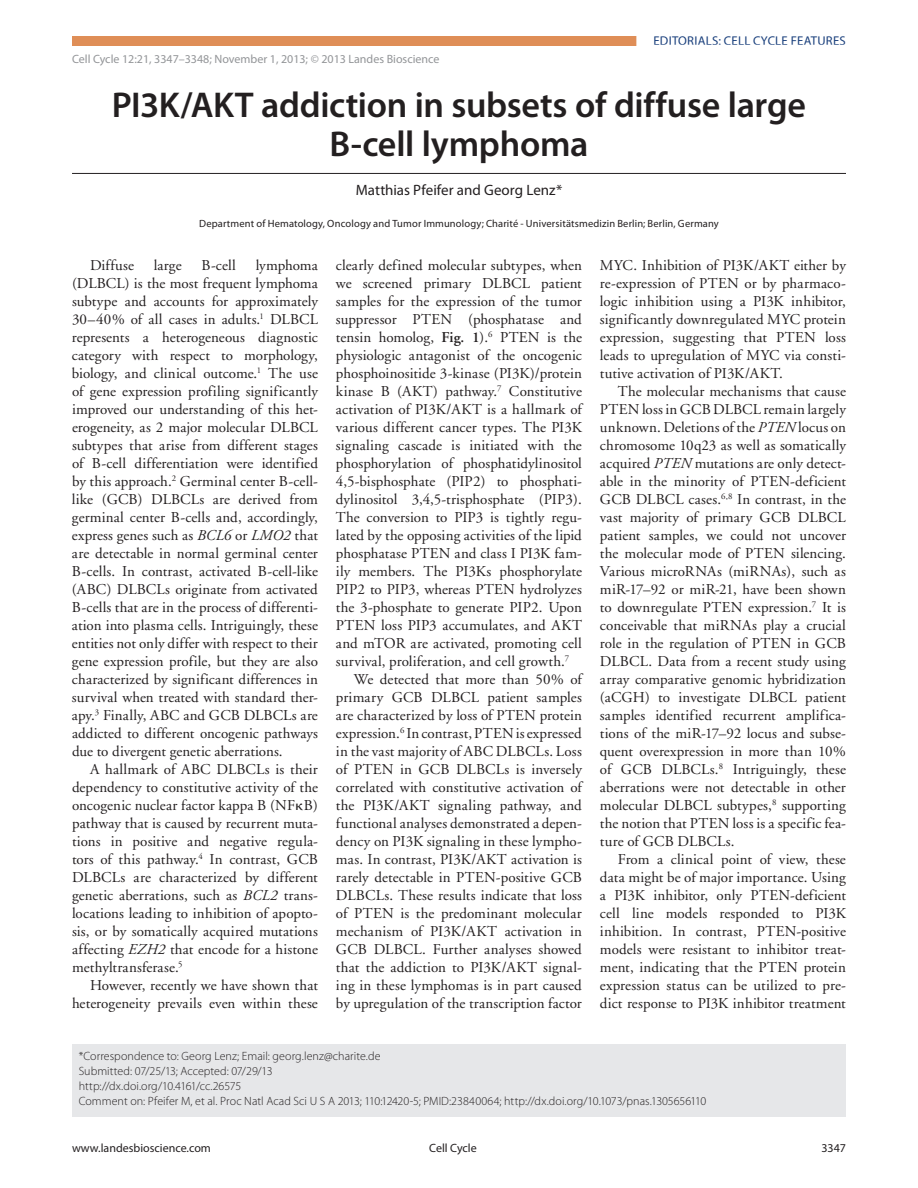
<style>
.page{position:relative;width:918px;height:1188px;background:#fff}
.page>*{position:absolute;margin:0;border:0;box-sizing:border-box;transform-origin:0 0}
.t1{font:600 36px/39px "Myriad Pro";letter-spacing:-.01em;color:#231f20;text-align:center}
.t2{font:15px/18px "Adobe Garamond";letter-spacing:.005em;color:#231f20;text-align:justify}
.t3{font:15px "Myriad Pro";color:#231f20}
.t4{font:12.75px "Myriad Pro";letter-spacing:.02em;color:#193f7c}
.t5{font:300 12px/15px "Myriad Pro";color:#231f20}
.t6{font:12px "Myriad Pro";color:#939598}
.t7{font:12px "Myriad Pro";color:#231f20}
.t8{font:10.5px "Myriad Pro";letter-spacing:.015em;color:#231f20}
.s1{font-style:italic}
.s2{font-family:"Universal Std Greekw Math Pi"}
.s3{font-weight:600}
</style>
<div class="page">
<div style="left:72px;top:36px;width:774px;height:10px;background:#df8e57"></div>
<div style="left:636px;top:36px;width:210px;height:10px;background:#fff"></div>
<div style="left:72px;top:1044px;width:774px;height:73px;background:#e6e7e9"></div>
<hr style="left:72px;top:173px;width:774px;height:1px;background:#231f20">
<p class="t6" style="left:72px;top:52px;width:369px">Cell Cycle 12:21, 3347–3348; November 1, 2013; © 2013 Landes Bioscience</p>
<p class="t4" style="left:653px;top:33px;width:194px">Editorials: Cell Cycle Features</p>
<h1 class="t1" style="left:112px;top:85px;width:696px">PI3K/AKT addiction in subsets of diffuse large<br>B-cell lymphoma</h1>
<p class="t3" style="left:356px;top:181px;width:208px">Matthias Pfeifer and Georg Lenz*</p>
<p class="t8" style="left:199px;top:217px;width:521px">Department of Hematology, Oncology and Tumor Immunology; Charité - Universitätsmedizin Berlin; Berlin, Germany</p>
<p class="t2" style="left:72px;top:257px;width:248px;text-indent:184px">lymphoma (DLBCL) is the most frequent lymphoma subtype and accounts for approximately 30–40% of all cases in adults.<sup>1</sup> DLBCL represents a heterogeneous diagnostic category with respect to morphology, biology, and clinical outcome.<sup>1</sup> The use of gene expression profiling significantly improved our understanding of this het&shy;erogeneity, as 2 major molecular DLBCL subtypes that arise from different stages of B-cell differentiation were identified by this approach.<sup>2</sup> Germinal center B-cell&shy;like (GCB) DLBCLs are derived from germinal center B-cells and, accordingly, express genes such as <span class="s1">BCL6</span> or <span class="s1">LMO2</span> that are detectable in normal germinal center B-cells. In contrast, activated B-cell-like (ABC) DLBCLs originate from activated B-cells that are in the process of differenti&shy;ation into plasma cells. Intriguingly, these entities not only differ with respect to their gene expression profile, but they are also characterized by significant differences in survival when treated with standard ther&shy;apy.<sup>3</sup> Finally, ABC and GCB DLBCLs are addicted to different oncogenic pathways due to divergent genetic aberrations.</p>
<p class="t2" style="left:72px;top:761px;width:248px;text-indent:18px">A hallmark of ABC DLBCLs is their dependency to constitutive activity of the oncogenic nuclear factor kappa B (NF<span class="s2">κ</span>B) pathway that is caused by recurrent muta&shy;tions in positive and negative regula&shy;tors of this pathway.<sup>4</sup> In contrast, GCB DLBCLs are characterized by different genetic aberrations, such as <span class="s1">BCL2</span> trans&shy;locations leading to inhibition of apopto&shy;sis, or by somatically acquired mutations affecting <span class="s1">EZH2</span> that encode for a histone methyltransferase.<sup>5</sup></p>
<p class="t2" style="left:72px;top:977px;width:248px;text-align:right">However, recently we have shown that heterogeneity prevails even within these</p>
<p class="t2" style="left:90px;top:257px;width:45px">Diffuse</p>
<p class="t2" style="left:154px;top:257px;width:29px">large</p>
<p class="t2" style="left:201px;top:257px;width:36px">B-cell</p>
<p class="t2" style="left:336px;top:257px;width:247px">clearly defined molecular subtypes, when</p>
<p class="t2" style="left:336px;top:275px;width:247px">we screened primary DLBCL patient</p>
<p class="t2" style="left:336px;top:293px;width:247px">samples for the expression of the tumor</p>
<p class="t2" style="left:336px;top:311px;width:247px">suppressor PTEN (phosphatase and</p>
<p class="t2" style="left:336px;top:329px;width:247px">tensin homolog, <span class="s3">Fig. 1</span>).<sup>6</sup> PTEN is the</p>
<p class="t2" style="left:336px;top:347px;width:247px">physiologic antagonist of the oncogenic</p>
<p class="t2" style="left:336px;top:365px;width:247px">phosphoinositide 3-kinase (PI3K)/protein</p>
<p class="t2" style="left:336px;top:383px;width:247px">kinase B (AKT) pathway.<sup>7</sup> Constitutive</p>
<p class="t2" style="left:336px;top:401px;width:247px">activation of PI3K/AKT is a hallmark of</p>
<p class="t2" style="left:336px;top:419px;width:247px">various different cancer types. The PI3K</p>
<p class="t2" style="left:336px;top:437px;width:247px">signaling cascade is initiated with the</p>
<p class="t2" style="left:336px;top:455px;width:248px">phosphorylation of phosphatidylinositol</p>
<p class="t2" style="left:336px;top:473px;width:247px">4,5-bisphosphate (PIP2) to phosphati-</p>
<p class="t2" style="left:336px;top:491px;width:248px">dylinositol 3,4,5-trisphosphate (PIP3).</p>
<p class="t2" style="left:336px;top:509px;width:247px">The conversion to PIP3 is tightly regu-</p>
<p class="t2" style="left:336px;top:527px;width:247px">lated by the opposing activities of the lipid</p>
<p class="t2" style="left:336px;top:545px;width:247px">phosphatase PTEN and class I PI3K fam-</p>
<p class="t2" style="left:336px;top:563px;width:248px">ily members. The PI3Ks phosphorylate</p>
<p class="t2" style="left:336px;top:581px;width:247px">PIP2 to PIP3, whereas PTEN hydrolyzes</p>
<p class="t2" style="left:336px;top:599px;width:248px">the 3-phosphate to generate PIP2. Upon</p>
<p class="t2" style="left:336px;top:617px;width:247px">PTEN loss PIP3 accumulates, and AKT</p>
<p class="t2" style="left:336px;top:635px;width:247px">and mTOR are activated, promoting cell</p>
<p class="t2" style="left:336px;top:653px;width:235px">survival, proliferation, and cell growth.<sup>7</sup></p>
<p class="t2" style="left:354px;top:671px;width:229px">We detected that more than 50% of</p>
<p class="t2" style="left:336px;top:689px;width:247px">primary GCB DLBCL patient samples</p>
<p class="t2" style="left:336px;top:707px;width:247px">are characterized by loss of PTEN protein</p>
<p class="t2" style="left:336px;top:725px;width:247px">expression.<sup>6</sup> In contrast, PTEN is expressed</p>
<p class="t2" style="left:336px;top:743px;width:247px">in the vast majority of ABC DLBCLs. Loss</p>
<p class="t2" style="left:336px;top:761px;width:247px">of PTEN in GCB DLBCLs is inversely</p>
<p class="t2" style="left:336px;top:779px;width:247px">correlated with constitutive activation of</p>
<p class="t2" style="left:336px;top:797px;width:247px">the PI3K/AKT signaling pathway, and</p>
<p class="t2" style="left:336px;top:815px;width:247px">functional analyses demonstrated a depen-</p>
<p class="t2" style="left:336px;top:833px;width:247px">dency on PI3K signaling in these lympho-</p>
<p class="t2" style="left:336px;top:851px;width:247px">mas. In contrast, PI3K/AKT activation is</p>
<p class="t2" style="left:336px;top:869px;width:248px">rarely detectable in PTEN-positive GCB</p>
<p class="t2" style="left:336px;top:887px;width:247px">DLBCLs. These results indicate that loss</p>
<p class="t2" style="left:336px;top:905px;width:247px">of PTEN is the predominant molecular</p>
<p class="t2" style="left:336px;top:923px;width:247px">mechanism of PI3K/AKT activation in</p>
<p class="t2" style="left:336px;top:941px;width:247px">GCB DLBCL. Further analyses showed</p>
<p class="t2" style="left:336px;top:959px;width:247px">that the addiction to PI3K/AKT signal-</p>
<p class="t2" style="left:336px;top:977px;width:247px">ing in these lymphomas is in part caused</p>
<p class="t2" style="left:336px;top:995px;width:247px">by upregulation of the transcription factor</p>
<p class="t2" style="left:600px;top:257px;width:247px">MYC. Inhibition of PI3K/AKT either by re-expression of PTEN or by pharmaco&shy;logic inhibition using a PI3K inhibitor, significantly downregulated MYC protein expression, suggesting that PTEN loss leads to upregulation of MYC via consti&shy;tutive activation of PI3K/AKT.</p>
<p class="t2" style="left:600px;top:383px;width:248px;text-indent:18px">The molecular mechanisms that cause PTEN loss in GCB DLBCL remain largely unknown. Deletions of the <span class="s1">PTEN</span> locus on chromosome 10q23 as well as somatically acquired <span class="s1">PTEN</span> mutations are only detect&shy;able in the minority of PTEN-deficient GCB DLBCL cases.<sup>6,8</sup> In contrast, in the vast majority of primary GCB DLBCL patient samples, we could not uncover the molecular mode of PTEN silencing.<br>Various microRNAs (miRNAs), such as miR-17–92 or miR-21, have been shown to downregulate PTEN expression.<sup>7</sup> It is conceivable that miRNAs play a crucial role in the regulation of PTEN in GCB DLBCL. Data from a recent study using array comparative genomic hybridization (aCGH) to investigate DLBCL patient samples identified recurrent amplifica&shy;tions of the miR-17–92 locus and subse&shy;quent overexpression in more than 10% of GCB DLBCLs.<sup>8</sup> Intriguingly, these aberrations were not detectable in other molecular DLBCL subtypes,<sup>8</sup> supporting the notion that PTEN loss is a specific fea&shy;ture of GCB DLBCLs.</p>
<p class="t2" style="left:600px;top:851px;width:248px;text-indent:18px">From a clinical point of view, these data might be of major importance. Using a PI3K inhibitor, only PTEN-deficient cell line models responded to PI3K inhibition. In contrast, PTEN-positive models were resistant to inhibitor treat&shy;ment, indicating that the PTEN protein expression status can be utilized to pre&shy;dict response to PI3K inhibitor treatment</p>
<p class="t5" style="left:79px;top:1048px;width:629px">*Correspondence to: Georg Lenz; Email: georg.lenz@charite.de<br>Submitted: 07/25/13; Accepted: 07/29/13<br>http://dx.doi.org/10.4161/cc.26575<br>Comment on: Pfeifer M, et al. Proc Natl Acad Sci U S A 2013; 110:12420-5; PMID:23840064; http://dx.doi.org/10.1073/pnas.1305656110</p>
<p class="t7" style="left:72px;top:1141px;width:140px">www.landesbioscience.com</p>
<p class="t7" style="left:429px;top:1141px;width:49px">Cell Cycle</p>
<p class="t7" style="left:821px;top:1141px;width:26px">3347</p>
</div>
